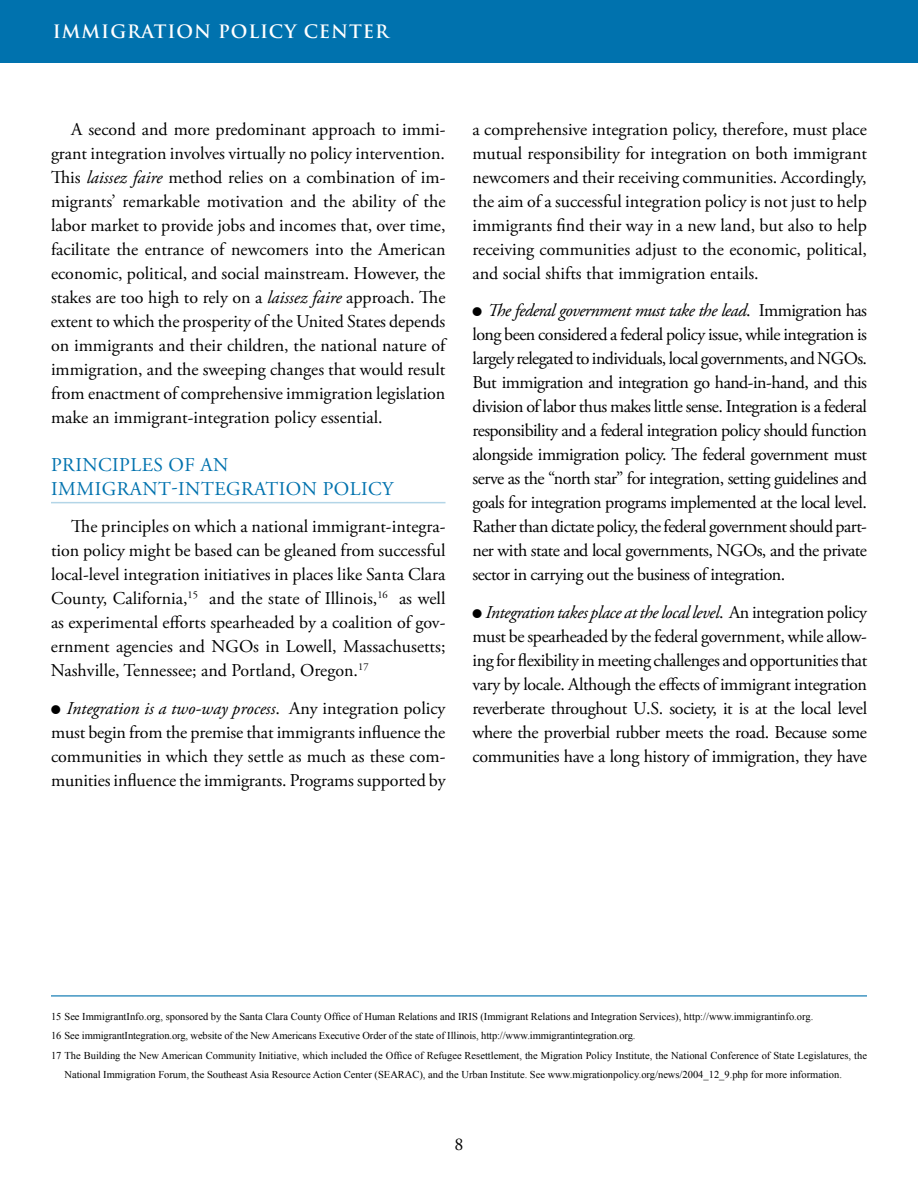
<style>
.page{position:relative;width:918px;height:1188px;background:#fff}
.page>*{position:absolute;margin:0;border:0;box-sizing:border-box;transform-origin:0 0}
.t1{font:19.5px/24px "Adobe Garamond Pro";letter-spacing:.025em;color:#0072ae}
.t2{font:18px/24px "Adobe Garamond Pro";letter-spacing:-.005em;color:#000;text-align:justify}
.t3{font:700 18px "Trajan Pro";letter-spacing:.05em;color:#fff}
.t4{font:10.5px "Times New Roman";color:#000}
.s1{font-style:italic}
.s2{font-family:"Monotype Sorts";font-size:12px}
</style>
<div class="page">
<div style="left:0;top:0;width:918px;height:62px;background:#0072ae"></div>
<hr style="left:51px;top:502px;width:395px;height:1px;background:#b3d5e7">
<hr style="left:51px;top:995px;width:816px;height:2px;background:#4095c2">
<p class="t3" style="left:53px;top:21px;width:337px">IMMIGRATION POLICY CENTER</p>
<p class="t2" style="left:51px;top:117px;width:396px;text-indent:20px">A second and more predominant approach to immi&shy;grant integration involves virtually no policy intervention.<br>This <span class="s1">laissez faire</span> method relies on a combination of im&shy;migrants’ remarkable motivation and the ability of the labor market to provide jobs and incomes that, over time, facilitate the entrance of newcomers into the American economic, political, and social mainstream. However, the stakes are too high to rely on a <span class="s1">laissez faire</span> approach. The extent to which the prosperity of the United States depends on immigrants and their children, the national nature of immigration, and the sweeping changes that would result from enactment of comprehensive immigration legislation make an immigrant-integration policy essential.</p>
<p class="t1" style="left:51px;top:453px;width:331px">PRINCIPLES OF AN<br>IMMIGRANT-INTEGRATION POLICY</p>
<p class="t2" style="left:51px;top:515px;width:396px;text-indent:20px">The principles on which a national immigrant-integra&shy;tion policy might be based can be gleaned from successful local-level integration initiatives in places like Santa Clara County, California,<sup>15</sup> and the state of Illinois,<sup>16</sup> as well as experimental efforts spearheaded by a coalition of gov&shy;ernment agencies and NGOs in Lowell, Massachusetts; Nashville, Tennessee; and Portland, Oregon.<sup>17</sup></p>
<p class="t2" style="left:51px;top:696px;width:397px"><span class="s2">l</span> <span class="s1">Integration is a two-way process</span>. Any integration policy must begin from the premise that immigrants influence the communities in which they settle as much as these com&shy;munities influence the immigrants. Programs supported by</p>
<p class="t2" style="left:472px;top:117px;width:396px">a comprehensive integration policy, therefore, must place mutual responsibility for integration on both immigrant newcomers and their receiving communities. Accordingly, the aim of a successful integration policy is not just to help immigrants find their way in a new land, but also to help receiving communities adjust to the economic, political, and social shifts that immigration entails.</p>
<p class="t2" style="left:472px;top:299px;width:396px"><span class="s2">l</span> <span class="s1">The federal government must take the lead</span>. Immigration has long been considered a federal policy issue, while integration is largely relegated to individuals, local governments, and NGOs.<br>But immigration and integration go hand-in-hand, and this division of labor thus makes little sense. Integration is a federal responsibility and a federal integration policy should function alongside immigration policy. The federal government must serve as the “north star” for integration, setting guidelines and goals for integration programs implemented at the local level.<br>Rather than dictate policy, the federal government should part&shy;ner with state and local governments, NGOs, and the private sector in carrying out the business of integration.</p>
<p class="t2" style="left:472px;top:600px;width:396px"><span class="s2">l</span> <span class="s1">Integration takes place at the local level</span>. An integration policy must be spearheaded by the federal government, while allow&shy;ing for flexibility in meeting challenges and opportunities that vary by locale. Although the effects of immigrant integration reverberate throughout U.S. society, it is at the local level where the proverbial rubber meets the road. Because some communities have a long history of immigration, they have</p>
<p class="t4" style="left:51px;top:1009px;width:764px">15 See ImmigrantInfo.org, sponsored by the Santa Clara County Office of Human Relations and IRIS (Immigrant Relations and Integration Services), http://www.immigrantinfo.org.</p>
<p class="t4" style="left:51px;top:1029px;width:586px">16 See immigrantIntegration.org, website of the New Americans Executive Order of the state of Illinois, http://www.immigrantintegration.org.</p>
<p class="t4" style="left:51px;top:1048px;width:818px">17 The Building the New American Community Initiative, which included the Office of Refugee Resettlement, the Migration Policy Institute, the National Conference of State Legislatures, the</p>
<p class="t4" style="left:64px;top:1068px;width:779px">National Immigration Forum, the Southeast Asia Resource Action Center (SEARAC), and the Urban Institute. See www.migrationpolicy.org/news/2004_12_9.php for more information.</p>
</div>
